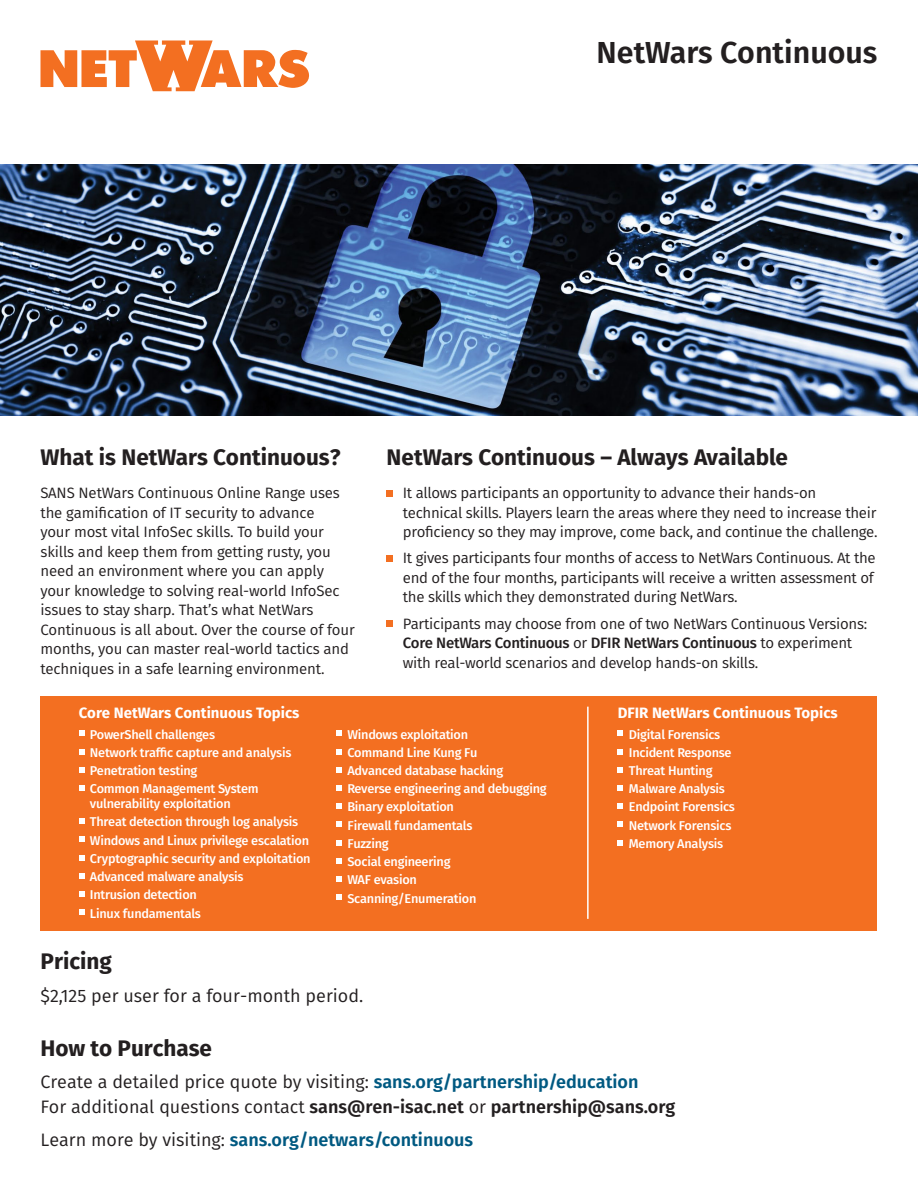
<style>
.page{position:relative;width:918px;height:1188px;background:#fff}
.page>*{position:absolute;margin:0;border:0;box-sizing:border-box;transform-origin:0 0}
.t1{font:600 30.3px "Fira Sans";color:#231f20}
.t2{font:700 22.5px "Fira Sans";color:#231f20}
.t3{font:18px/25.5px "Fira Sans";color:#231f20}
.t4{font:600 18px "Fira Sans";color:#005981}
.t5{font:15px/19.5px "Fira Sans";letter-spacing:-.02em;color:#231f20}
.t6{font:700 15px "Fira Sans";color:#fff}
.t7{font:500 12.75px/18.3px "Fira Sans";letter-spacing:-.02em;color:#fff}
.s1{font-weight:500}
.s2{font-weight:600;color:#005981}
.s3{font-weight:600}
.s4{font-weight:400;color:#231f20}
</style>
<div class="page">
<svg style="left:41px;top:40px;width:269px;height:51px"></svg>
<img style="left:0;top:164px;width:918px;height:252px">
<div style="left:387px;top:490px;width:6px;height:7px;background:#f36f21"></div>
<div style="left:387px;top:555px;width:6px;height:7px;background:#f36f21"></div>
<svg style="left:387px;top:621px;width:6px;height:6px"></svg>
<div style="left:40px;top:696px;width:838px;height:235px;background:#f36f21"></div>
<svg style="left:79px;top:731px;width:5px;height:5px"></svg>
<svg style="left:79px;top:749px;width:5px;height:5px"></svg>
<svg style="left:79px;top:767px;width:5px;height:5px"></svg>
<svg style="left:79px;top:785px;width:5px;height:6px"></svg>
<svg style="left:79px;top:818px;width:5px;height:6px"></svg>
<svg style="left:79px;top:837px;width:5px;height:5px"></svg>
<svg style="left:79px;top:855px;width:5px;height:5px"></svg>
<svg style="left:79px;top:873px;width:5px;height:6px"></svg>
<svg style="left:79px;top:891px;width:5px;height:6px"></svg>
<svg style="left:79px;top:910px;width:5px;height:5px"></svg>
<svg style="left:336px;top:731px;width:6px;height:5px"></svg>
<svg style="left:336px;top:749px;width:6px;height:5px"></svg>
<svg style="left:336px;top:767px;width:6px;height:5px"></svg>
<svg style="left:336px;top:785px;width:6px;height:6px"></svg>
<svg style="left:336px;top:803px;width:6px;height:6px"></svg>
<svg style="left:336px;top:822px;width:6px;height:5px"></svg>
<svg style="left:336px;top:840px;width:6px;height:5px"></svg>
<svg style="left:336px;top:858px;width:6px;height:6px"></svg>
<svg style="left:336px;top:876px;width:6px;height:6px"></svg>
<svg style="left:336px;top:895px;width:6px;height:5px"></svg>
<svg style="left:618px;top:731px;width:5px;height:5px"></svg>
<svg style="left:618px;top:749px;width:5px;height:5px"></svg>
<svg style="left:618px;top:767px;width:5px;height:5px"></svg>
<svg style="left:618px;top:785px;width:5px;height:6px"></svg>
<svg style="left:618px;top:803px;width:5px;height:6px"></svg>
<svg style="left:618px;top:822px;width:5px;height:5px"></svg>
<svg style="left:618px;top:840px;width:5px;height:5px"></svg>
<hr style="left:587px;top:707px;width:2px;height:212px;background:#fff">
<h1 class="t1" style="left:597px;top:31px;width:282px">NetWars Continuous</h1>
<h2 class="t2" style="left:40px;top:442px;width:302px">What is NetWars Continuous?</h2>
<p class="t5" style="left:40px;top:483px;width:316px">SANS NetWars Continuous Online Range uses the gamification of IT security to advance<br>your most vital InfoSec skills. To build your skills and keep them from getting rusty, you need an environment where you can apply your knowledge to solving real-world InfoSec issues to stay sharp. That’s what NetWars Continuous is all about. Over the course of four months, you can master real-world tactics and techniques in a safe learning environment.</p>
<h2 class="t2" style="left:387px;top:442px;width:403px">NetWars Continuous – Always Available</h2>
<p class="t5" style="left:403px;top:483px;width:476px">It allows participants an opportunity to advance their hands-on technical skills. Players learn the areas where they need to increase their proficiency so they may improve, come back, and continue the challenge.</p>
<p class="t5" style="left:403px;top:548px;width:474px">It gives participants four months of access to NetWars Continuous. At the end of the four months, participants will receive a written assessment of the skills which they demonstrated during NetWars.</p>
<p class="t5" style="left:403px;top:614px;width:466px">Participants may choose from one of two NetWars Continuous Versions:<br><span class="s1">Core NetWars Continuous</span> or <span class="s1">DFIR NetWars Continuous</span> to experiment with real-world scenarios and develop hands-on skills.</p>
<p class="t6" style="left:79px;top:702px;width:222px">Core NetWars Continuous Topics</p>
<p class="t6" style="left:618px;top:702px;width:222px">DFIR NetWars Continuous Topics</p>
<p class="t7" style="left:90px;top:725px;width:203px">PowerShell challenges<br>Network traffic capture and analysis<br>Penetration testing<br>Common Management System</p>
<p class="t7" style="left:90px;top:795px;width:222px">vulnerability exploitation<br>Threat detection through log analysis<br>Windows and Linux privilege escalation<br>Cryptographic security and exploitation<br>Advanced malware analysis<br>Intrusion detection<br>Linux fundamentals</p>
<p class="t7" style="left:347px;top:725px;width:201px">Windows exploitation<br>Command Line Kung Fu<br>Advanced database hacking<br>Reverse engineering and debugging<br>Binary exploitation<br>Firewall fundamentals<br>Fuzzing<br>Social engineering<br>WAF evasion<br>Scanning/Enumeration</p>
<p class="t7" style="left:629px;top:725px;width:108px">Digital Forensics<br>Incident Response<br>Threat Hunting<br>Malware Analysis<br>Endpoint Forensics<br>Network Forensics<br>Memory Analysis</p>
<h2 class="t2" style="left:40px;top:946px;width:73px">Pricing</h2>
<p class="t3" style="left:40px;top:983px;width:324px">$2,125 per user for a four-month period.</p>
<h2 class="t2" style="left:40px;top:1032px;width:173px">How to Purchase</h2>
<p class="t3" style="left:40px;top:1069px;width:636px">Create a detailed price quote by visiting: <span class="s2">sans.org/partnership/education<br></span>For additional questions contact <span class="s3">sans@ren-isac.net</span> or <span class="s3">partnership@sans.org</span></p>
<p class="t4" style="left:40px;top:1127px;width:434px"><span class="s4">Learn more by visiting:</span> sans.org/netwars/continuous</p>
</div>
